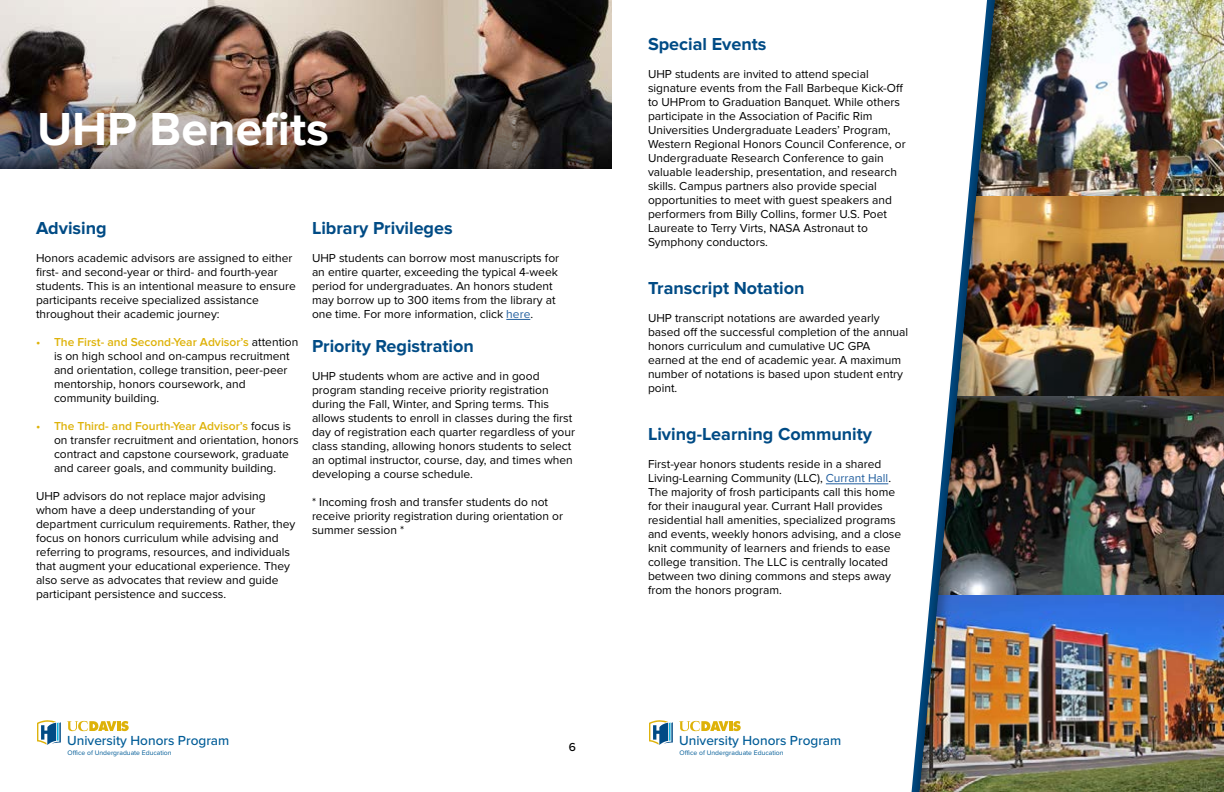
<style>
.page{position:relative;width:1224px;height:792px;background:#fff}
.page>*{position:absolute;margin:0;border:0;box-sizing:border-box;transform-origin:0 0}
.t1{font:700 48px "Proxima Nova";color:#fff}
.t2{font:700 18px "Proxima Nova";color:#004b85}
.t3{font:500 13.6px "Proxima Nova";color:#005c97}
.t4{font:12px/14px "Proxima Nova";color:#000}
.t5{font:500 12px "Proxima Nova";color:#000}
.t6{font:6.8px "Proxima Nova";color:#005c97}
.s1{font-weight:600;color:#deb209}
.s2{color:#215e9e}
</style>
<div class="page">
<img style="left:1011px;top:0;width:213px;height:197px">
<img style="left:1011px;top:395px;width:213px;height:200px">
<img style="left:1011px;top:197px;width:213px;height:198px">
<img style="left:1011px;top:595px;width:213px;height:197px">
<div style="left:568px;top:0;width:438px;height:792px;background:#000;opacity:.26"></div>
<hr style="left:826px;top:484px;width:62px;height:1px;background:#215e9e">
<svg style="left:679px;top:721px;width:62px;height:10px"></svg>
<svg style="left:649px;top:720px;width:24px;height:25px"></svg>
<div style="left:0;top:0;width:612px;height:742px;background:#fff"></div>
<div style="left:581px;top:728px;width:30px;height:64px;background:#fff"></div>
<svg style="left:506px;top:319px;width:24px;height:1px"></svg>
<img style="left:0;top:1px;width:612px;height:167px">
<svg style="left:67px;top:721px;width:62px;height:10px"></svg>
<svg style="left:37px;top:720px;width:24px;height:25px"></svg>
<h1 class="t1" style="left:37px;top:101px;width:294px">UHP Benefits</h1>
<h2 class="t2" style="left:36px;top:217px;width:72px">Advising</h2>
<p class="t4" style="left:36px;top:251px;width:261px">Honors academic advisors are assigned to either first- and second-year or third- and fourth-year students. This is an intentional measure to ensure participants receive specialized assistance throughout their academic journey:</p>
<p class="t4" style="left:54px;top:335px;width:246px;text-indent:-18px"><span class="s1">• The First- and Second-Year Advisor’s</span> attention is on high school and on-campus recruitment and orientation, college transition, peer-peer mentorship, honors coursework, and community building.</p>
<p class="t4" style="left:54px;top:419px;width:246px;text-indent:-18px"><span class="s1">• The Third- and Fourth-Year Advisor’s</span> focus is on transfer recruitment and orientation, honors contract and capstone coursework, graduate and career goals, and community building.</p>
<p class="t4" style="left:36px;top:489px;width:261px">UHP advisors do not replace major advising whom have a deep understanding of your department curriculum requirements. Rather, they focus on honors curriculum while advising and referring to programs, resources, and individuals that augment your educational experience. They also serve as advocates that review and guide participant persistence and success.</p>
<h2 class="t2" style="left:312px;top:217px;width:142px">Library Privileges</h2>
<p class="t4" style="left:312px;top:251px;width:249px">UHP students can borrow most manuscripts for an entire quarter, exceeding the typical 4-week period for undergraduates. An honors student may borrow up to 300 items from the library at one time. For more information, click <span class="s2">here</span>.</p>
<h2 class="t2" style="left:312px;top:335px;width:163px">Priority Registration</h2>
<p class="t4" style="left:312px;top:369px;width:265px">UHP students whom are active and in good program standing receive priority registration during the Fall, Winter, and Spring terms. This allows students to enroll in classes during the first day of registration each quarter regardless of your class standing, allowing honors students to select an optimal instructor, course, day, and times when developing a course schedule.</p>
<p class="t4" style="left:312px;top:495px;width:253px">* Incoming frosh and transfer students do not receive priority registration during orientation or summer session *</p>
<p class="t3" style="left:67px;top:733px;width:164px">University Honors Program</p>
<p class="t6" style="left:68px;top:749px;width:106px">Office of Undergraduate Education</p>
<p class="t5" style="left:569px;top:740px;width:9px">6</p>
<h2 class="t2" style="left:648px;top:34px;width:120px">Special Events</h2>
<p class="t4" style="left:648px;top:68px;width:259px">UHP students are invited to attend special signature events from the Fall Barbeque Kick-Off to UHProm to Graduation Banquet. While others participate in the Association of Pacific Rim Universities Undergraduate Leaders’ Program, Western Regional Honors Council Conference, or Undergraduate Research Conference to gain valuable leadership, presentation, and research skills. Campus partners also provide special opportunities to meet with guest speakers and performers from Billy Collins, former U.S. Poet Laureate to Terry Virts, NASA Astronaut to Symphony conductors.</p>
<h2 class="t2" style="left:648px;top:278px;width:158px">Transcript Notation</h2>
<p class="t4" style="left:648px;top:312px;width:262px">UHP transcript notations are awarded yearly based off the successful completion of the annual honors curriculum and cumulative UC GPA earned at the end of academic year. A maximum number of notations is based upon student entry point.</p>
<h2 class="t2" style="left:648px;top:424px;width:226px">Living-Learning Community</h2>
<p class="t4" style="left:648px;top:458px;width:255px">First-year honors students reside in a shared Living-Learning Community (LLC), <span class="s2">Currant Hall</span>.<br>The majority of frosh participants call this home for their inaugural year. Currant Hall provides residential hall amenities, specialized programs and events, weekly honors advising, and a close knit community of learners and friends to ease college transition. The LLC is centrally located between two dining commons and steps away from the honors program.</p>
<p class="t3" style="left:679px;top:733px;width:164px">University Honors Program</p>
<p class="t6" style="left:680px;top:749px;width:106px">Office of Undergraduate Education</p>
</div>
